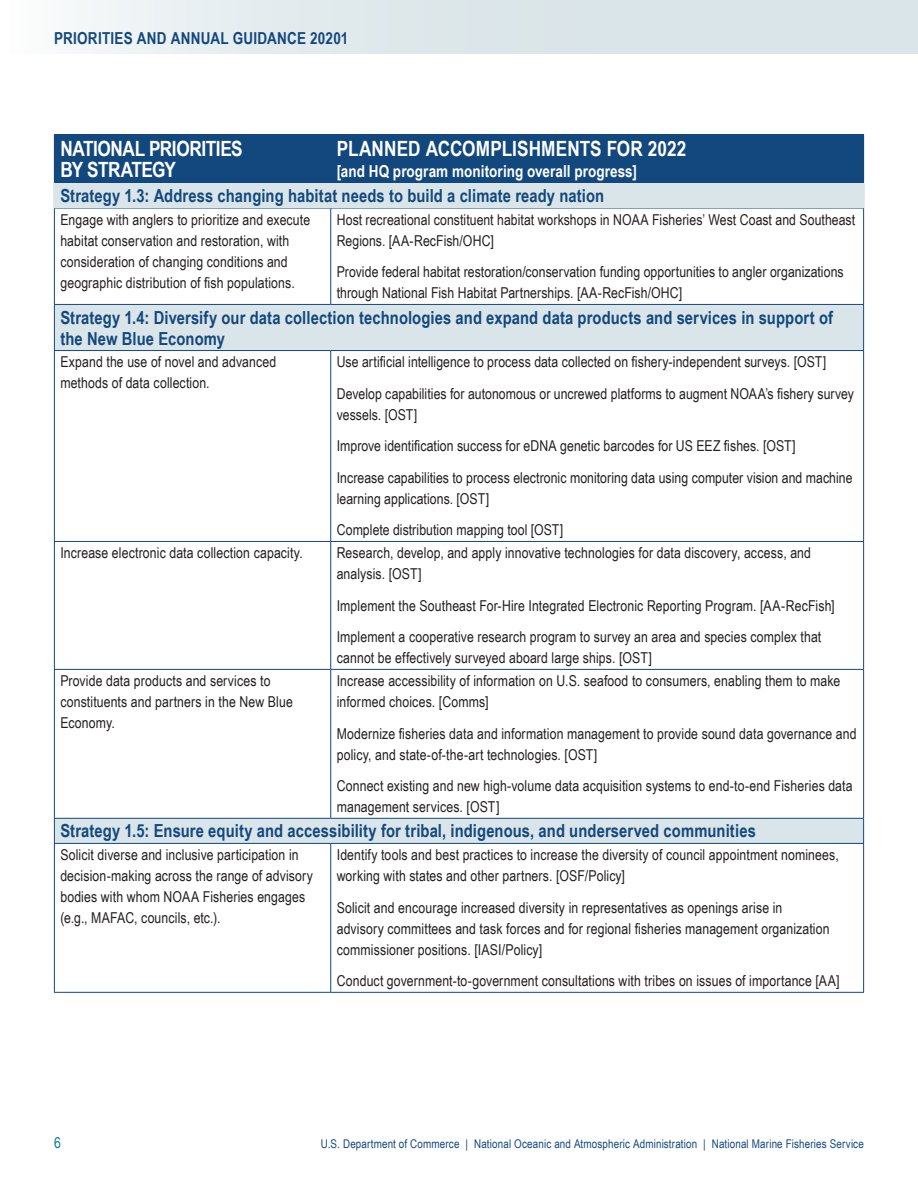
<style>
.page{position:relative;width:918px;height:1188px;background:#fff}
.page>*{position:absolute;margin:0;border:0;box-sizing:border-box;transform-origin:0 0}
.t1{font:700 21px "Arial Narrow";letter-spacing:.005em;color:#fff}
.t2{font:700 21px/21px "Arial Narrow";letter-spacing:-.015em;color:#fff}
.t3{font:700 18px/21px "Arial Narrow";letter-spacing:.005em;color:#13487e}
.t4{font:700 16.5px "Arial Narrow";letter-spacing:.005em;color:#fff}
.t5{font:700 16.5px "Arial Narrow";letter-spacing:.015em;color:#13487e}
.t6{font:15px/21px "Arial Narrow";letter-spacing:.005em;color:#231f20}
.t7{font:15px "Arial Narrow";color:#037d8c}
.t8{font:12px "Arial Narrow";letter-spacing:.01em;color:#13487e}
</style>
<div class="page">
<div style="left:0;top:0;width:918px;height:54px;background:linear-gradient(to right,#f1f5f6,#d2e0e4)"></div>
<div style="left:54px;top:304px;width:810px;height:47px;background:#dae5e9"></div>
<div style="left:54px;top:818px;width:810px;height:25px;background:#dae5e9"></div>
<hr style="left:54px;top:134px;width:277px;height:1px;background:#13487e">
<hr style="left:331px;top:134px;width:533px;height:1px;background:#13487e">
<hr style="left:54px;top:208px;width:277px;height:1px;background:#13487e">
<hr style="left:54px;top:208px;width:1px;height:96px;background:#13487e">
<hr style="left:331px;top:208px;width:533px;height:1px;background:#13487e">
<hr style="left:330px;top:208px;width:1px;height:96px;background:#13487e">
<hr style="left:863px;top:208px;width:1px;height:96px;background:#13487e">
<hr style="left:54px;top:304px;width:277px;height:1px;background:#13487e">
<hr style="left:54px;top:305px;width:1px;height:45px;background:#13487e">
<hr style="left:331px;top:304px;width:533px;height:1px;background:#13487e">
<hr style="left:863px;top:305px;width:1px;height:45px;background:#13487e">
<hr style="left:54px;top:350px;width:277px;height:1px;background:#13487e">
<hr style="left:54px;top:351px;width:1px;height:190px;background:#13487e">
<hr style="left:331px;top:350px;width:533px;height:1px;background:#13487e">
<hr style="left:330px;top:351px;width:1px;height:190px;background:#13487e">
<hr style="left:863px;top:351px;width:1px;height:190px;background:#13487e">
<hr style="left:54px;top:541px;width:277px;height:1px;background:#13487e">
<hr style="left:54px;top:542px;width:1px;height:127px;background:#13487e">
<hr style="left:331px;top:541px;width:533px;height:1px;background:#13487e">
<hr style="left:330px;top:542px;width:1px;height:127px;background:#13487e">
<hr style="left:863px;top:542px;width:1px;height:127px;background:#13487e">
<hr style="left:54px;top:669px;width:277px;height:1px;background:#13487e">
<hr style="left:54px;top:670px;width:1px;height:148px;background:#13487e">
<hr style="left:331px;top:669px;width:533px;height:1px;background:#13487e">
<hr style="left:330px;top:670px;width:1px;height:148px;background:#13487e">
<hr style="left:863px;top:670px;width:1px;height:148px;background:#13487e">
<hr style="left:54px;top:818px;width:277px;height:1px;background:#13487e">
<svg style="left:54px;top:819px;width:1px;height:24px"></svg>
<hr style="left:331px;top:818px;width:533px;height:1px;background:#13487e">
<svg style="left:863px;top:819px;width:1px;height:24px"></svg>
<hr style="left:54px;top:843px;width:277px;height:1px;background:#13487e">
<hr style="left:54px;top:844px;width:1px;height:148px;background:#13487e">
<hr style="left:331px;top:843px;width:533px;height:1px;background:#13487e">
<hr style="left:330px;top:844px;width:1px;height:148px;background:#13487e">
<hr style="left:863px;top:844px;width:1px;height:148px;background:#13487e">
<hr style="left:54px;top:992px;width:277px;height:1px;background:#13487e">
<hr style="left:331px;top:992px;width:533px;height:1px;background:#13487e">
<div style="left:54px;top:183px;width:810px;height:25px;background:#dae5e9"></div>
<div style="left:54px;top:135px;width:277px;height:48px;background:#13487e"></div>
<div style="left:331px;top:135px;width:533px;height:48px;background:#13487e"></div>
<p class="t5" style="left:54px;top:26px;width:296px">PRIORITIES AND ANNUAL GUIDANCE 20201</p>
<p class="t2" style="left:60px;top:137px;width:184px">NATIONAL PRIORITIES<br>BY STRATEGY</p>
<p class="t1" style="left:337px;top:133px;width:351px">PLANNED ACCOMPLISHMENTS FOR 2022</p>
<p class="t4" style="left:337px;top:159px;width:302px">[and HQ program monitoring overall progress]</p>
<p class="t3" style="left:60px;top:184px;width:545px">Strategy 1.3: Address changing habitat needs to build a climate ready nation</p>
<p class="t6" style="left:60px;top:209px;width:251px">Engage with anglers to prioritize and execute habitat conservation and restoration, with consideration of changing conditions and geographic distribution of fish populations.</p>
<p class="t6" style="left:337px;top:209px;width:520px">Host recreational constituent habitat workshops in NOAA Fisheries’ West Coast and Southeast<br>Regions. [AA-RecFish/OHC]</p>
<p class="t6" style="left:337px;top:261px;width:508px">Provide federal habitat restoration/conservation funding opportunities to angler organizations through National Fish Habitat Partnerships. [AA-RecFish/OHC]</p>
<p class="t3" style="left:60px;top:306px;width:774px">Strategy 1.4: Diversify our data collection technologies and expand data products and services in support of the New Blue Economy</p>
<p class="t6" style="left:60px;top:351px;width:218px">Expand the use of novel and advanced methods of data collection.</p>
<p class="t6" style="left:337px;top:346px;width:519px;line-height:31.5px">Use artificial intelligence to process data collected on fishery-independent surveys. [OST]<br>Develop capabilities for autonomous or uncrewed platforms to augment NOAA’s fishery survey</p>
<p class="t6" style="left:337px;top:398px;width:517px;line-height:31.5px">vessels. [OST]<br>Improve identification success for eDNA genetic barcodes for US EEZ fishes. [OST]<br>Increase capabilities to process electronic monitoring data using computer vision and machine</p>
<p class="t6" style="left:337px;top:482px;width:228px;line-height:31.5px">learning applications. [OST]<br>Complete distribution mapping tool [OST]</p>
<p class="t6" style="left:60px;top:542px;width:244px">Increase electronic data collection capacity.</p>
<p class="t6" style="left:337px;top:542px;width:476px">Research, develop, and apply innovative technologies for data discovery, access, and analysis. [OST]</p>
<p class="t6" style="left:337px;top:589px;width:499px;line-height:31.5px">Implement the Southeast For-Hire Integrated Electronic Reporting Program. [AA-RecFish]<br>Implement a cooperative research program to survey an area and species complex that</p>
<p class="t6" style="left:337px;top:647px;width:317px">cannot be effectively surveyed aboard large ships. [OST]</p>
<p class="t6" style="left:60px;top:670px;width:234px">Provide data products and services to constituents and partners in the New Blue<br>Economy.</p>
<p class="t6" style="left:337px;top:670px;width:505px">Increase accessibility of information on U.S. seafood to consumers, enabling them to make informed choices. [Comms]</p>
<p class="t6" style="left:337px;top:722px;width:521px">Modernize fisheries data and information management to provide sound data governance and policy, and state-of-the-art technologies. [OST]</p>
<p class="t6" style="left:337px;top:775px;width:517px">Connect existing and new high-volume data acquisition systems to end-to-end Fisheries data management services. [OST]</p>
<p class="t3" style="left:60px;top:820px;width:697px">Strategy 1.5: Ensure equity and accessibility for tribal, indigenous, and underserved communities</p>
<p class="t6" style="left:60px;top:844px;width:254px">Solicit diverse and inclusive participation in decision-making across the range of advisory bodies with whom NOAA Fisheries engages (e.g., MAFAC, councils, etc.).</p>
<p class="t6" style="left:337px;top:844px;width:504px">Identify tools and best practices to increase the diversity of council appointment nominees, working with states and other partners. [OSF/Policy]</p>
<p class="t6" style="left:337px;top:896px;width:494px">Solicit and encourage increased diversity in representatives as openings arise in advisory committees and task forces and for regional fisheries management organization commissioner positions. [IASI/Policy]</p>
<p class="t6" style="left:337px;top:970px;width:504px">Conduct government-to-government consultations with tribes on issues of importance [AA]</p>
<p class="t7" style="left:54px;top:1131px;width:8px">6</p>
<p class="t8" style="left:321px;top:1134px;width:545px">U.S. Department of Commerce | National Oceanic and Atmospheric Administration | National Marine Fisheries Service</p>
</div>
